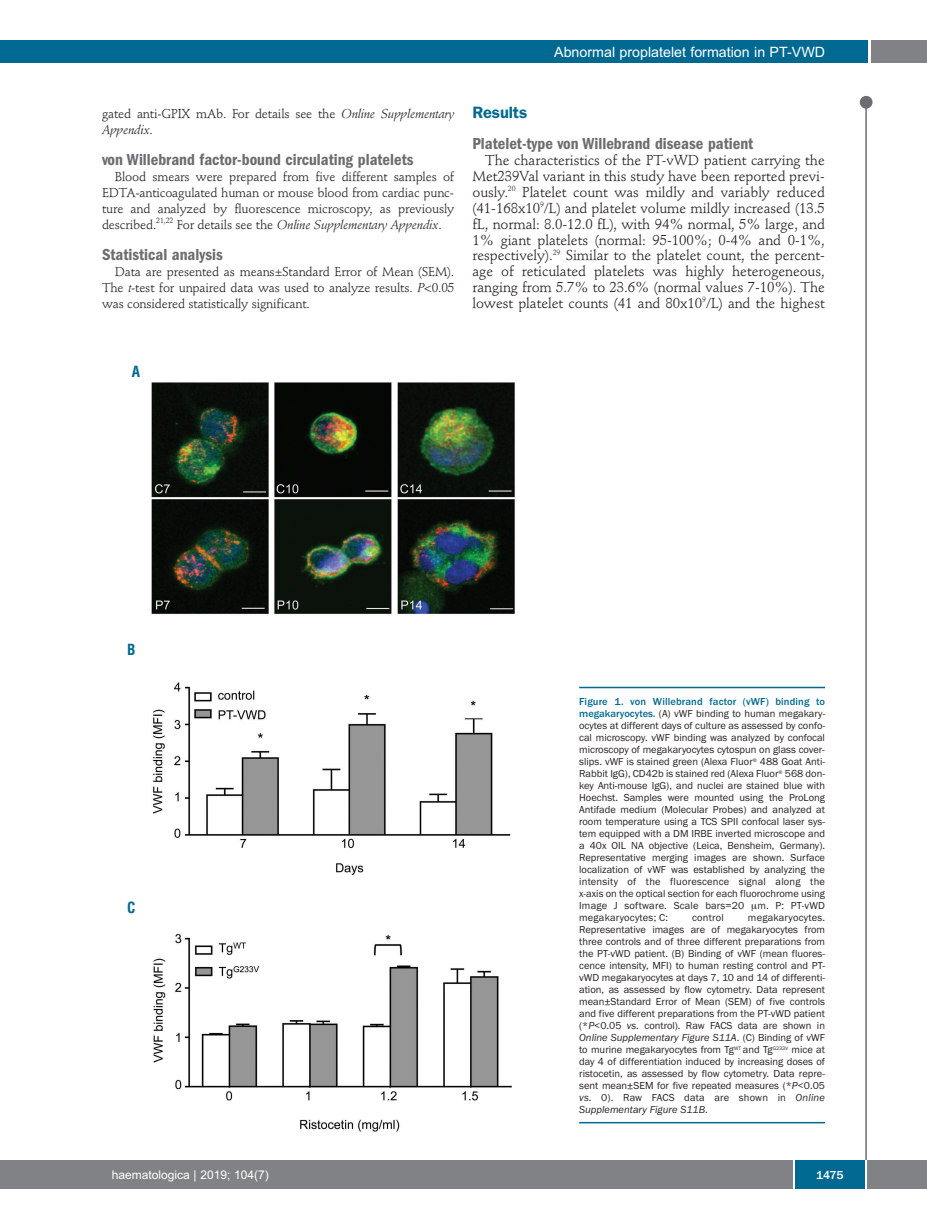
<style>
.page{position:relative;width:927px;height:1225px;background:#fff}
.page>*{position:absolute;margin:0;border:0;box-sizing:border-box;transform-origin:0 0}
.t1{font:600 condensed 16.5px "Franklin Gothic";color:#6c6d70}
.t2{font:600 16.5px "Franklin Gothic";letter-spacing:-.01em;color:#006991}
.t3{font:700 condensed 15px "Helvetica";color:#006991}
.t4{font:14.25px/15.9px "Stempel Schneidler";letter-spacing:-.005em;color:#231f20;text-align:justify}
.t5{font:14.25px "Arial";color:#fff}
.t6{font:12.75px/15.9px "Stempel Schneidler";letter-spacing:-.015em;color:#231f20;text-align:justify}
.t7{font:12px "Arial";color:#fff}
.t8{font:500 12px "Franklin Gothic";color:#fff}
.t9{font:10.5px/12px "Franklin Gothic";letter-spacing:.015em;color:#231f20;text-align:justify}
.s1{font-style:italic}
.s2{font-weight:500;color:#006991}
</style>
<div class="page">
<div style="left:860px;top:96px;width:12px;height:13px;background:#6c6d70;border-radius:50%"></div>
<hr style="left:865px;top:98px;width:2px;height:1062px;background:#6c6d70">
<div style="left:871px;top:40px;width:56px;height:22px;background:#808285"></div>
<div style="left:18px;top:40px;width:849px;height:22px;background:#006991"></div>
<div style="left:17px;top:1160px;width:910px;height:28px;background:#808285"></div>
<div style="left:795px;top:1160px;width:70px;height:28px;background:#006991"></div>
<hr style="left:793px;top:1160px;width:2px;height:28px;background:#fff">
<hr style="left:865px;top:1160px;width:2px;height:28px;background:#fff">
<div style="left:0;top:40px;width:19px;height:22px;background:#006991"></div>
<div style="left:0;top:1160px;width:18px;height:28px;background:#808285"></div>
<img style="left:151px;top:382px;width:364px;height:750px">
<hr style="left:579px;top:687px;width:246px;height:1px;background:#006991">
<hr style="left:579px;top:1122px;width:246px;height:1px;background:#006991">
<h3 class="t5" style="left:554px;top:44px;width:272px">Abnormal proplatelet formation in PT-VWD</h3>
<p class="t6" style="left:102px;top:107px;width:354px">gated anti-GPIX mAb. For details see the <span class="s1">Online Supplementary<br>Appendix</span>.</p>
<h1 class="t1" style="left:102px;top:154px;width:313px">von Willebrand factor-bound circulating platelets</h1>
<p class="t6" style="left:102px;top:170px;width:354px;text-indent:13px">Blood smears were prepared from five different samples of EDTA-anticoagulated human or mouse blood from cardiac punc&shy;ture and analyzed by fluorescence microscopy, as previously described.<sup>21,22</sup> For details see the <span class="s1">Online Supplementary Appendix</span>.</p>
<h1 class="t1" style="left:102px;top:249px;width:122px">Statistical analysis</h1>
<p class="t6" style="left:102px;top:265px;width:354px;text-indent:13px">Data are presented as means±Standard Error of Mean (SEM).<br>The <span class="s1">t</span>-test for unpaired data was used to analyze results. <span class="s1">P</span>&lt;0.05 was considered statistically significant.</p>
<h1 class="t2" style="left:472px;top:106px;width:56px">Results</h1>
<h1 class="t1" style="left:472px;top:138px;width:282px">Platelet-type von Willebrand disease patient</h1>
<p class="t4" style="left:472px;top:154px;width:354px;text-indent:13px">The characteristics of the PT-vWD patient carrying the Met239Val variant in this study have been reported previ&shy;ously.<sup>20</sup> Platelet count was mildly and variably reduced (41-168x10<sup>9</sup>/L) and platelet volume mildly increased (13.5 fL, normal: 8.0-12.0 fL), with 94% normal, 5% large, and 1% giant platelets (normal: 95-100%; 0-4% and 0-1%, respectively).<sup>29</sup> Similar to the platelet count, the percent&shy;age of reticulated platelets was highly heterogeneous, ranging from 5.7% to 23.6% (normal values 7-10%). The lowest platelet counts (41 and 80x10<sup>9</sup>/L) and the highest</p>
<h2 class="t3" style="left:132px;top:363px;width:10px">A</h2>
<h2 class="t3" style="left:127px;top:640px;width:10px">B</h2>
<h2 class="t3" style="left:127px;top:899px;width:10px">C</h2>
<p class="t9" style="left:579px;top:695px;width:248px"><span class="s2">Figure 1. von Willebrand factor (vWF) binding to megakaryocytes.</span> (A) vWF binding to human megakary&shy;ocytes at different days of culture as assessed by confo&shy;cal microscopy. vWF binding was analyzed by confocal microscopy of megakaryocytes cytospun on glass cover&shy;slips. vWF is stained green (Alexa Fluor<sup>®</sup> 488 Goat Anti-Rabbit IgG), CD42b is stained red (Alexa Fluor<sup>®</sup> 568 don&shy;key Anti-mouse IgG), and nuclei are stained blue with Hoechst. Samples were mounted using the ProLong Antifade medium (Molecular Probes) and analyzed at room temperature using a TCS SPII confocal laser sys&shy;tem equipped with a DM IRBE inverted microscope and a 40x OIL NA objective (Leica, Bensheim, Germany).<br>Representative merging images are shown. Surface localization of vWF was established by analyzing the intensity of the fluorescence signal along the x-axis on the optical section for each fluorochrome using Image J software. Scale bars=20 m. P: PT-vWD megakaryocytes; C:</p>
<p class="t9" style="left:579px;top:911px;width:247px;text-indent:169px">megakaryocytes.<br>Representative images are of megakaryocytes from three controls and of three different preparations from the PT-vWD patient. (B) Binding of vWF (mean fluores&shy;cence intensity, MFI) to human resting control and PT&shy;vWD megakaryocytes at days 7, 10 and 14 of differenti&shy;ation, as assessed by flow cytometry. Data represent mean±Standard Error of Mean (SEM) of five controls and five different preparations from the PT-vWD patient (*<span class="s1">P</span>&lt;0.05 <span class="s1">vs.</span> control). Raw FACS data are shown in <span class="s1">Online Supplementary Figure S11A</span>. (C) Binding of vWF to murine megakaryocytes from Tg<sup>WT</sup> and Tg<sup>G233V</sup> mice at day 4 of differentiation induced by increasing doses of ristocetin, as assessed by flow cytometry. Data repre&shy;sent mean±SEM for five repeated measures (*<span class="s1">P</span>&lt;0.05 <span class="s1">vs.</span> 0). Raw FACS data are shown in <span class="s1">Online Supplementary Figure S11B</span>.</p>
<p class="t9" style="left:692px;top:911px;width:33px">control</p>
<p class="t7" style="left:112px;top:1167px;width:158px">haematologica | 2019; 104(7)</p>
<p class="t8" style="left:816px;top:1167px;width:29px">1475</p>
</div>
